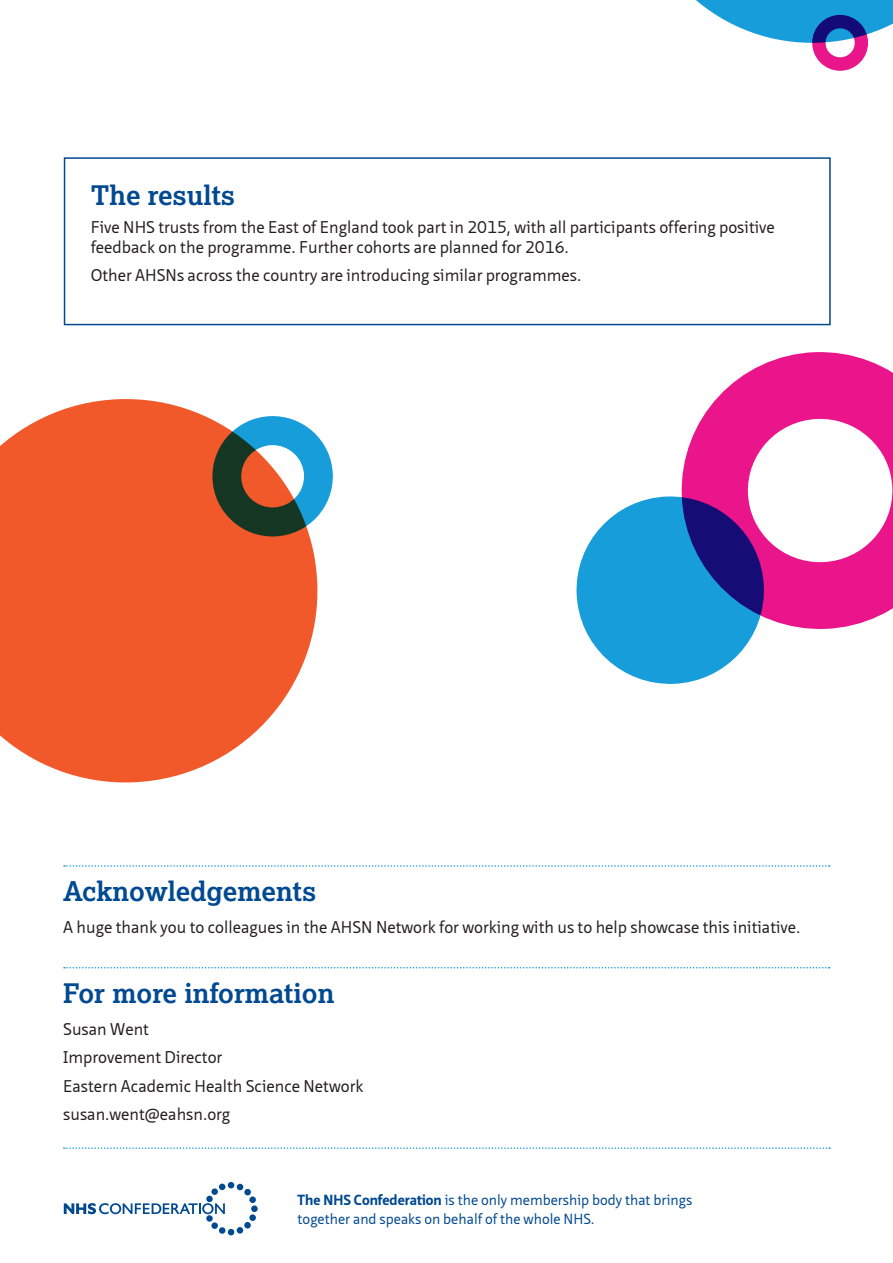
<style>
.page{position:relative;width:893px;height:1263px;background:#fff}
.page>*{position:absolute;margin:0;border:0;box-sizing:border-box;transform-origin:0 0}
.t1{font:700 27px "Lexia";color:#014990}
.t2{font:16.5px/28.3px "Neue Sans";color:#231f20}
.t3{font:14.25px/19.5px "Neue Sans";color:#014990}
.s1{font-weight:700}
</style>
<div class="page">
<svg style="left:64px;top:1182px;width:194px;height:53px"></svg>
<svg style="left:696px;top:0;width:197px;height:71px"></svg>
<svg style="left:64px;top:1147px;width:766px;height:2px"></svg>
<div style="left:64px;top:157px;width:767px;height:168px;border:2px solid #014990"></div>
<svg style="left:64px;top:865px;width:766px;height:2px"></svg>
<svg style="left:64px;top:967px;width:766px;height:1px"></svg>
<svg style="left:576px;top:496px;width:178px;height:188px"></svg>
<svg style="left:0;top:399px;width:318px;height:384px;fill:#f1592a"></svg>
<svg style="left:211px;top:415px;width:122px;height:123px"></svg>
<svg style="left:679px;top:352px;width:214px;height:280px;fill:#ea148b"></svg>
<h1 class="t1" style="left:91px;top:178px;width:146px">The results</h1>
<p class="t2" style="left:91px;top:218px;width:686px;line-height:19.8px">Five NHS trusts from the East of England took part in 2015, with all participants offering positive feedback on the programme. Further cohorts are planned for 2016.</p>
<p class="t2" style="left:91px;top:262px;width:492px">Other AHSNs across the country are introducing similar programmes.</p>
<h1 class="t1" style="left:63px;top:874px;width:254px">Acknowledgements</h1>
<p class="t2" style="left:63px;top:914px;width:739px">A huge thank you to colleagues in the AHSN Network for working with us to help showcase this initiative.</p>
<h1 class="t1" style="left:63px;top:976px;width:273px">For more information</h1>
<p class="t2" style="left:63px;top:1015px;width:302px">Susan Went<br>Improvement Director<br>Eastern Academic Health Science Network susan.went@eahsn.org</p>
<p class="t3" style="left:298px;top:1190px;width:396px"><span class="s1">The NHS Confederation</span> is the only membership body that brings together and speaks on behalf of the whole NHS.</p>
</div>
